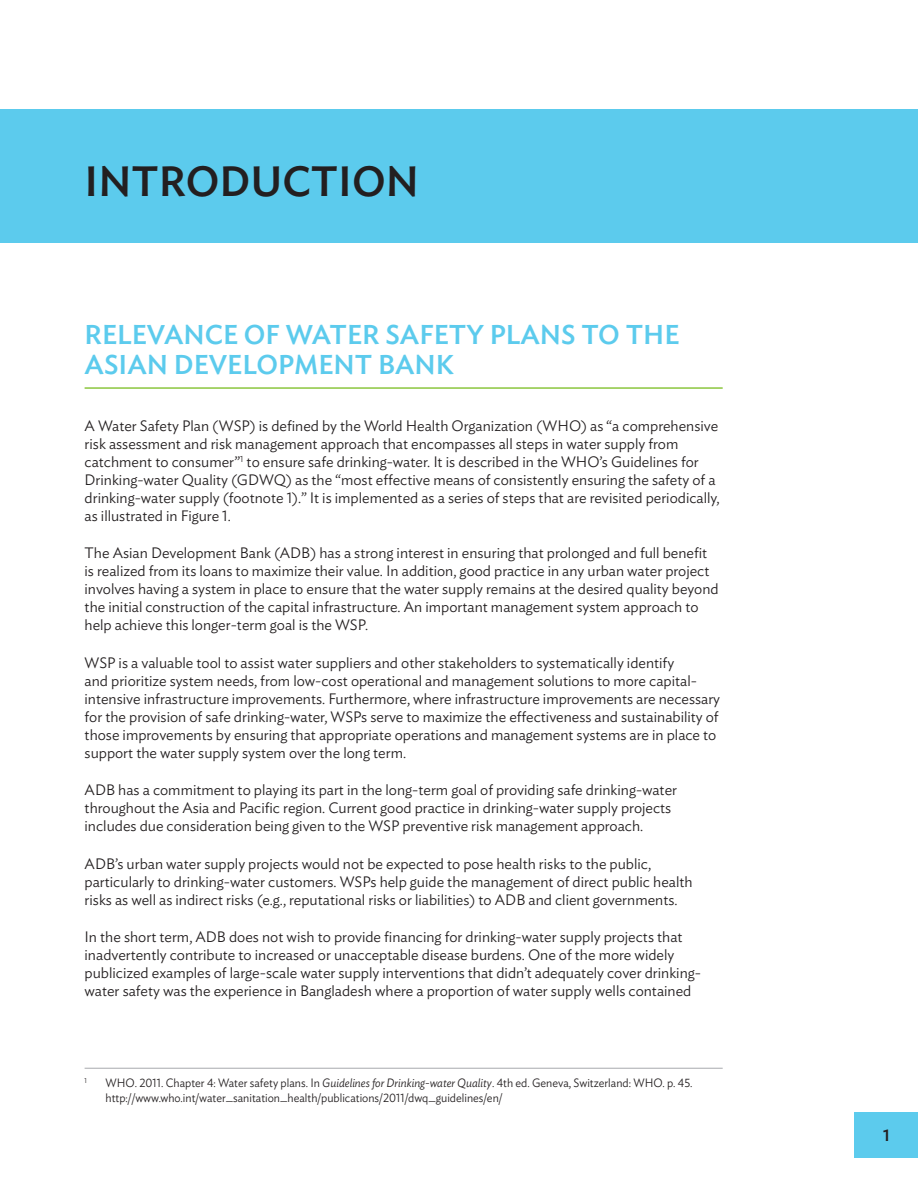
<style>
.page{position:relative;width:918px;height:1188px;background:#fff}
.page>*{position:absolute;margin:0;border:0;box-sizing:border-box;transform-origin:0 0}
.Module_Chapter_title{font:500 42px "Ideal Sans";color:#231f20}
.Module_H1{font:500 27px/30px "Ideal Sans";color:#5ccbed}
.BODY_TEXT{font:500 16.5px "Ideal Sans";color:#231f20}
.BODY_TEXT-2{font:300 15px/18px "Ideal Sans";color:#231f20}
.Footnote_1st{font:300 12px/15px "Ideal Sans";color:#231f20;scale:.95 1}
.Footnote_1st-2{font:300 7.05px "Ideal Sans";color:#231f20;scale:.95 1}
.s1{font-style:italic}
</style>
<div class="page">
<div style="left:855px;top:1112px;width:63px;height:46px;background:#5ccbed"></div>
<div style="left:0;top:109px;width:918px;height:133px;background:#5ccbed"></div>
<hr style="left:85px;top:387px;width:638px;height:2px;background:#8bc63e">
<hr style="left:85px;top:1068px;width:638px;height:1px;background:#a8a9ad">
<p class="Module_Chapter_title" style="left:85px;top:149px;width:336px">INTRODUCTION</p>
<p class="Module_H1" style="left:85px;top:317px;width:596px">RELEVANCE OF WATER SAFETY PLANS TO THE<br>ASIAN DEVELOPMENT BANK</p>
<p class="BODY_TEXT-2" style="left:85px;top:415px;width:637px">A Water Safety Plan (WSP) is defined by the World Health Organization (WHO) as “a comprehensive risk assessment and risk management approach that encompasses all steps in water supply from catchment to consumer”<sup>1</sup> to ensure safe drinking-water. It is described in the WHO’s Guidelines for Drinking-water Quality (GDWQ) as the “most effective means of consistently ensuring the safety of a drinking-water supply (footnote 1).” It is implemented as a series of steps that are revisited periodically, as illustrated in Figure 1.</p>
<p class="BODY_TEXT-2" style="left:85px;top:543px;width:636px">The Asian Development Bank (ADB) has a strong interest in ensuring that prolonged and full benefit is realized from its loans to maximize their value. In addition, good practice in any urban water project involves having a system in place to ensure that the water supply remains at the desired quality beyond the initial construction of the capital infrastructure. An important management system approach to help achieve this longer-term goal is the WSP.</p>
<p class="BODY_TEXT-2" style="left:85px;top:652px;width:637px">WSP is a valuable tool to assist water suppliers and other stakeholders to systematically identify<br>and prioritize system needs, from low-cost operational and management solutions to more capital&shy;intensive infrastructure improvements. Furthermore, where infrastructure improvements are necessary for the provision of safe drinking-water, WSPs serve to maximize the effectiveness and sustainability of those improvements by ensuring that appropriate operations and management systems are in place to support the water supply system over the long term.</p>
<p class="BODY_TEXT-2" style="left:85px;top:780px;width:594px">ADB has a commitment to playing its part in the long-term goal of providing safe drinking-water throughout the Asia and Pacific region. Current good practice in drinking-water supply projects includes due consideration being given to the WSP preventive risk management approach.</p>
<p class="BODY_TEXT-2" style="left:85px;top:853px;width:610px">ADB’s urban water supply projects would not be expected to pose health risks to the public, particularly to drinking-water customers. WSPs help guide the management of direct public health risks as well as indirect risks (e.g., reputational risks or liabilities) to ADB and client governments.</p>
<p class="BODY_TEXT-2" style="left:85px;top:927px;width:618px">In the short term, ADB does not wish to provide financing for drinking-water supply projects that inadvertently contribute to increased or unacceptable disease burdens. One of the more widely publicized examples of large-scale water supply interventions that didn’t adequately cover drinking&shy;water safety was the experience in Bangladesh where a proportion of water supply wells contained</p>
<p class="Footnote_1st-2" style="left:85px;top:1075px;width:4px">1</p>
<p class="Footnote_1st" style="left:106px;top:1074px;width:619px">WHO. 2011. Chapter 4: Water safety plans. In <span class="s1">Guidelines for Drinking-water Quality</span>. 4th ed. Geneva, Switzerland: WHO. p. 45. http://www.who.int/water_sanitation_health/publications/2011/dwq_guidelines/en/</p>
<p class="BODY_TEXT" style="left:883px;top:1123px;width:8px">1</p>
</div>
